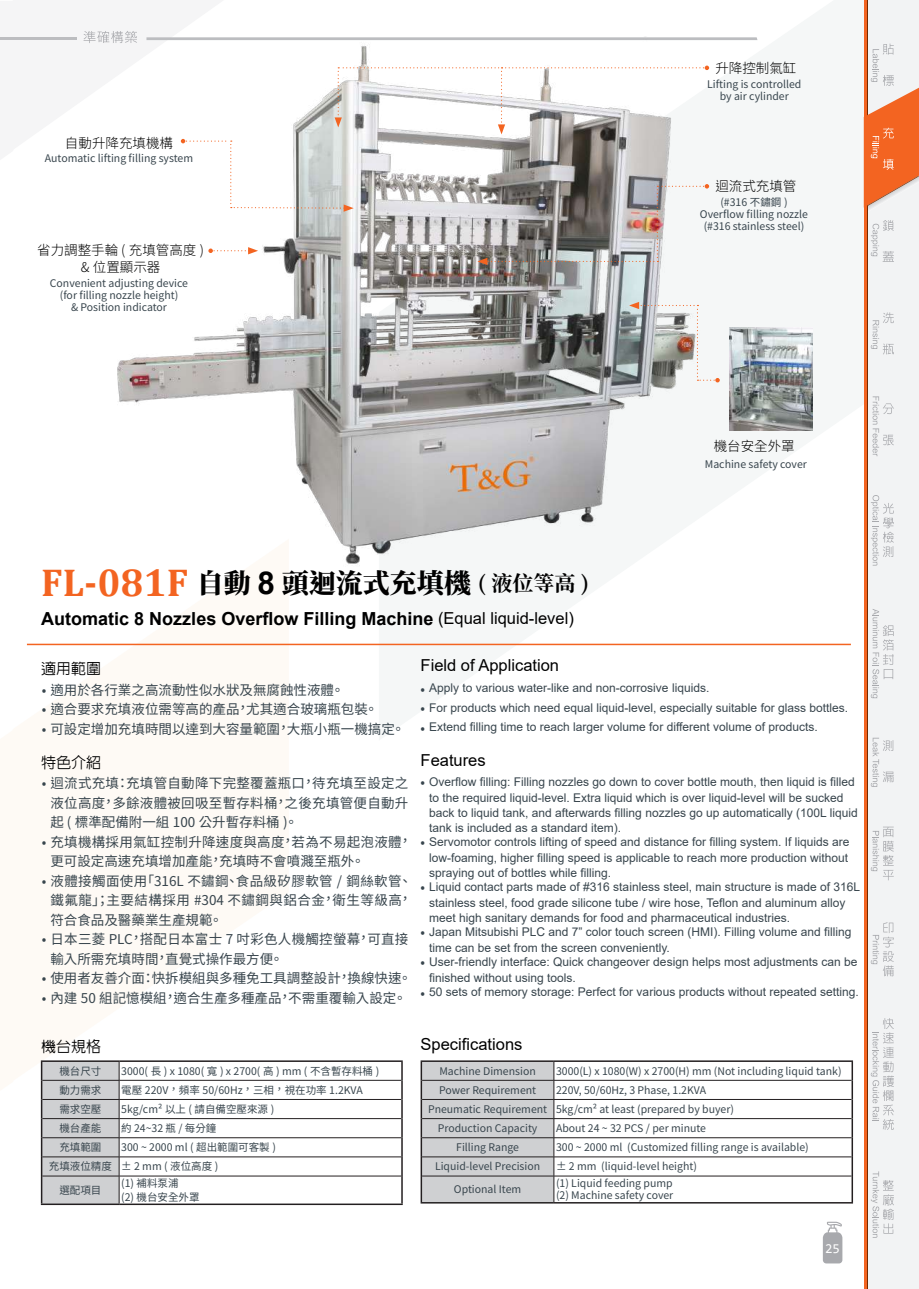
<style>
.page{position:relative;width:919px;height:1289px;background:#fff}
.page>*{position:absolute;margin:0;border:0;box-sizing:border-box;transform-origin:0 0}
.t1{font:800 27px "Source Han Serif TC";color:#000}
.t2{font:700 18px "Arial";color:#000}
.t3{font:16.5px "Arial";color:#000}
.t4{font:500 15px "New Gothic";color:#000}
.t5{font:13.5px/19.5px "Noto Sans Hant";color:#38454d;text-align:justify}
.t6{font:13.5px/19.5px "Noto Sans Hant";letter-spacing:.02em;color:#38454d}
.t7{font:300 13.5px/16.2px "Noto Sans Hant";color:#000;text-align:center}
.t8{font:13.5px "Consolas";color:#fff}
.t9{font:12px/15.3px "Arial";color:#38454d}
.t10{font:10.5px/12px "Noto Sans Hant";color:#38454d}
.s1{font-family:"Cambria";font-weight:700;font-size:39px;color:#f36421}
.s2{font-family:"Arial";font-weight:700;font-size:31.5px}
.s3{font-weight:700;font-size:21px}
.s4{font-weight:400;font-size:16.5px}
.s5{font-family:"Noto Sans Hant";font-size:13.5px}
</style>
<div class="page">
<svg style="left:26px;top:644px;width:263px;height:437px;fill:#fefaf5"></svg>
<div style="left:865px;top:0;width:53px;height:1288px;background:#f2f3f4"></div>
<hr style="left:864px;top:0;width:3px;height:1288px;background:#f36421">
<hr style="left:867px;top:0;width:1px;height:1288px;background:#732a00">
<hr style="left:27px;top:643px;width:823px;height:2px;background:#f36421">
<svg style="left:870px;top:312px;width:23px;height:42px"></svg>
<svg style="left:870px;top:220px;width:23px;height:42px"></svg>
<svg style="left:863px;top:44px;width:55px;height:168px"></svg>
<svg style="left:872px;top:396px;width:21px;height:60px"></svg>
<svg style="left:870px;top:737px;width:23px;height:49px"></svg>
<svg style="left:870px;top:609px;width:23px;height:89px"></svg>
<svg style="left:870px;top:922px;width:23px;height:54px"></svg>
<svg style="left:870px;top:826px;width:23px;height:54px"></svg>
<svg style="left:871px;top:495px;width:22px;height:70px"></svg>
<svg style="left:871px;top:1171px;width:22px;height:66px"></svg>
<svg style="left:870px;top:1018px;width:23px;height:111px"></svg>
<svg style="left:822px;top:1221px;width:20px;height:42px"></svg>
<img style="left:757px;top:328px;width:55px;height:103px">
<hr style="left:41px;top:1060px;width:78px;height:1px;background:#231f20">
<hr style="left:119px;top:1060px;width:284px;height:1px;background:#231f20">
<svg style="left:401px;top:1061px;width:2px;height:114px"></svg>
<hr style="left:401px;top:1175px;width:2px;height:28px;background:#231f20">
<hr style="left:119px;top:1203px;width:284px;height:1px;background:#231f20">
<hr style="left:119px;top:1080px;width:282px;height:1px;background:#231f20">
<hr style="left:119px;top:1099px;width:282px;height:1px;background:#231f20">
<hr style="left:119px;top:1118px;width:282px;height:1px;background:#231f20">
<hr style="left:119px;top:1137px;width:282px;height:1px;background:#231f20">
<hr style="left:119px;top:1156px;width:282px;height:1px;background:#231f20">
<hr style="left:119px;top:1175px;width:282px;height:1px;background:#231f20">
<svg style="left:41px;top:1061px;width:79px;height:143px;background:#c1c1c3"></svg>
<hr style="left:420px;top:1060px;width:134px;height:1px;background:#231f20">
<hr style="left:554px;top:1060px;width:299px;height:1px;background:#231f20">
<svg style="left:851px;top:1061px;width:2px;height:114px"></svg>
<hr style="left:851px;top:1175px;width:2px;height:26px;background:#231f20">
<hr style="left:420px;top:1201px;width:134px;height:2px;background:#231f20">
<hr style="left:554px;top:1201px;width:299px;height:2px;background:#231f20">
<hr style="left:554px;top:1080px;width:297px;height:1px;background:#231f20">
<hr style="left:554px;top:1099px;width:297px;height:1px;background:#231f20">
<hr style="left:554px;top:1118px;width:297px;height:1px;background:#231f20">
<hr style="left:554px;top:1137px;width:297px;height:1px;background:#231f20">
<hr style="left:554px;top:1156px;width:297px;height:1px;background:#231f20">
<hr style="left:554px;top:1175px;width:297px;height:1px;background:#231f20">
<svg style="left:420px;top:1061px;width:134px;height:141px;background:#c5c6c8"></svg>
<svg style="left:0;top:30px;width:757px;height:514px"></svg>
<p class="t7" style="left:715px;top:60px;width:83px">升降控制氣缸</p>
<p class="t7" style="left:65px;top:135px;width:110px">自動升降充填機構</p>
<p class="t10" style="left:45px;top:152px;width:150px">Automatic lifting filling system</p>
<p class="t7" style="left:37px;top:242px;width:168px">省力調整手輪 ( 充填管高度 ) &amp; 位置顯示器</p>
<p class="t10" style="left:50px;top:277px;width:140px;text-align:center">Convenient adjusting device (for filling nozzle height)<br>&amp; Position indicator</p>
<p class="t10" style="left:707px;top:78px;width:96px;text-align:center">Lifting is controlled by air cylinder</p>
<p class="t7" style="left:715px;top:179px;width:83px">迴流式充填管</p>
<p class="t10" style="left:699px;top:196px;width:110px;text-align:center">(#316 不鏽鋼 )<br>Overflow filling nozzle (#316 stainless steel)</p>
<p class="t7" style="left:713px;top:438px;width:82px">機台安全外罩</p>
<p class="t10" style="left:704px;top:458px;width:103px">Machine safety cover</p>
<h1 class="t1" style="left:41px;top:568px;width:549px"><span class="s1">FL-081F</span> 自動 <span class="s2">8</span> 頭迴流式充填機 <span class="s3">( 液位等高 )</span></h1>
<h2 class="t2" style="left:41px;top:606px;width:534px">Automatic 8 Nozzles Overflow Filling Machine <span class="s4">(Equal liquid-level)</span></h2>
<p class="t4" style="left:41px;top:661px;width:62px">適用範圍</p>
<p class="t5" style="left:42px;top:680px;width:304px">• 適用於各行業之高流動性似水狀及無腐蝕性液體。</p>
<p class="t5" style="left:42px;top:699px;width:337px">• 適合要求充填液位需等高的產品，尤其適合玻璃瓶包裝。</p>
<p class="t5" style="left:42px;top:719px;width:364px">• 可設定增加充填時間以達到大容量範圍，大瓶小瓶一機搞定。</p>
<p class="t4" style="left:41px;top:754px;width:62px">特色介紹</p>
<p class="t5" style="left:50px;top:773px;width:359px;text-indent:-9px">• 迴流式充填：充填管自動降下完整覆蓋瓶口，待充填至設定之液位高度，多餘液體被回吸至暫存料桶，之後充填管便自動升起 ( 標準配備附一組 100 公升暫存料桶 )。</p>
<p class="t6" style="left:50px;top:832px;width:363px;text-indent:-9px">• 充填機構採用氣缸控制升降速度與高度，若為不易起泡液體，更可設定高速充填增加產能，充填時不會噴濺至瓶外。</p>
<p class="t5" style="left:50px;top:871px;width:363px;text-indent:-9px">• 液體接觸面使用「316L 不鏽鋼、食品級矽膠軟管 / 鋼絲軟管、鐵氟龍」；主要結構採用 #304 不鏽鋼與鋁合金，衛生等級高，符合食品及醫藥業生產規範。</p>
<p class="t6" style="left:50px;top:929px;width:359px;text-indent:-9px">• 日本三菱 PLC，搭配日本富士 7 吋彩色人機觸控螢幕，可直接輸入所需充填時間，直覺式操作最方便。</p>
<p class="t5" style="left:42px;top:968px;width:371px">• 使用者友善介面：快拆模組與多種免工具調整設計，換線快速。</p>
<p class="t5" style="left:42px;top:988px;width:366px">• 內建 50 組記憶模組，適合生產多種產品，不需重覆輸入設定。</p>
<p class="t4" style="left:41px;top:1039px;width:62px">機台規格</p>
<p class="t10" style="left:59px;top:1065px;width:43px">機台尺寸</p>
<p class="t10" style="left:121px;top:1065px;width:259px">3000( 長 ) x 1080( 寬 ) x 2700( 高 ) mm ( 不含暫存料桶 )</p>
<p class="t10" style="left:59px;top:1084px;width:43px">動力需求</p>
<p class="t10" style="left:121px;top:1084px;width:243px">電壓 220V，頻率 50/60Hz，三相，視在功率 1.2KVA</p>
<p class="t10" style="left:59px;top:1103px;width:43px">需求空壓</p>
<p class="t10" style="left:121px;top:1103px;width:154px">5kg/cm² 以上 ( 請自備空壓來源 )</p>
<p class="t10" style="left:59px;top:1122px;width:43px">機台產能</p>
<p class="t10" style="left:121px;top:1122px;width:97px">約 24~32 瓶 / 每分鐘</p>
<p class="t10" style="left:59px;top:1141px;width:43px">充填範圍</p>
<h3 class="t3" style="left:420px;top:654px;width:140px">Field of Application</h3>
<p class="t9" style="left:420px;top:680px;width:290px"><span class="s5">•</span> Apply to various water-like and non-corrosive liquids.</p>
<p class="t9" style="left:420px;top:699px;width:429px"><span class="s5">•</span> For products which need equal liquid-level, especially suitable for glass bottles.</p>
<p class="t9" style="left:420px;top:719px;width:399px"><span class="s5">•</span> Extend filling time to reach larger volume for different volume of products.</p>
<h3 class="t3" style="left:420px;top:748px;width:67px">Features</h3>
<p class="t9" style="left:429px;top:773px;width:430px;text-indent:-9px"><span class="s5">•</span> Overflow filling: Filling nozzles go down to cover bottle mouth, then liquid is filled to the required liquid-level. Extra liquid which is over liquid-level will be sucked back to liquid tank, and afterwards filling nozzles go up automatically (100L liquid tank is included as a standard item).</p>
<p class="t9" style="left:429px;top:833px;width:422px;text-align:justify;text-indent:-9px"><span class="s5">•</span> Servomotor controls lifting of speed and distance for filling system. If liquids are low-foaming, higher filling speed is applicable to reach more production without spraying out of bottles while filling.</p>
<p class="t9" style="left:429px;top:878px;width:432px;text-indent:-9px"><span class="s5">•</span> Liquid contact parts made of #316 stainless steel, main structure is made of 316L stainless steel, food grade silicone tube / wire hose, Teflon and aluminum alloy meet high sanitary demands for food and pharmaceutical industries.</p>
<p class="t9" style="left:429px;top:923px;width:424px;line-height:15.8px;text-indent:-9px"><span class="s5">•</span> Japan Mitsubishi PLC and 7” color touch screen (HMI). Filling volume and filling time can be set from the screen conveniently.</p>
<p class="t9" style="left:429px;top:953px;width:430px;line-height:15.8px;text-indent:-9px"><span class="s5">•</span> User-friendly interface: Quick changeover design helps most adjustments can be finished without using tools.</p>
<p class="t9" style="left:420px;top:983px;width:440px"><span class="s5">•</span> 50 sets of memory storage: Perfect for various products without repeated setting.</p>
<h3 class="t3" style="left:420px;top:1033px;width:103px">Specifications</h3>
<p class="t10" style="left:439px;top:1065px;width:98px">Machine Dimension</p>
<p class="t10" style="left:556px;top:1065px;width:287px">3000(L) x 1080(W) x 2700(H) mm (Not including liquid tank)</p>
<p class="t10" style="left:439px;top:1084px;width:99px">Power Requirement</p>
<p class="t10" style="left:556px;top:1084px;width:151px">220V, 50/60Hz, 3 Phase, 1.2KVA</p>
<p class="t10" style="left:428px;top:1103px;width:307px">Pneumatic Requirement 5kg/cm² at least (prepared by buyer)</p>
<p class="t10" style="left:438px;top:1122px;width:101px">Production Capacity</p>
<p class="t10" style="left:556px;top:1122px;width:152px">About 24 ~ 32 PCS / per minute</p>
<p class="t10" style="left:456px;top:1141px;width:64px">Filling Range</p>
<p class="t10" style="left:556px;top:1141px;width:254px">300 ~ 2000 ml (Customized filling range is available)</p>
<p class="t10" style="left:435px;top:1160px;width:107px">Liquid-level Precision</p>
<p class="t10" style="left:556px;top:1160px;width:142px">± 2 mm (liquid-level height)</p>
<p class="t10" style="left:454px;top:1183px;width:69px">Optional Item</p>
<p class="t10" style="left:556px;top:1177px;width:119px">(1) Liquid feeding pump (2) Machine safety cover</p>
<p class="t10" style="left:49px;top:1138px;width:228px;line-height:19.2px;text-indent:72px">300 ~ 2000 ml ( 超出範圍可客製 )充填液位精度 ± 2 mm ( 液位高度 )</p>
<p class="t10" style="left:59px;top:1184px;width:43px">選配項目</p>
<p class="t10" style="left:121px;top:1176px;width:80px;line-height:13.5px">(1) 補料泵浦<br>(2) 機台安全外罩</p>
<p class="t8" style="left:825px;top:1238px;width:16px">25</p>
</div>
